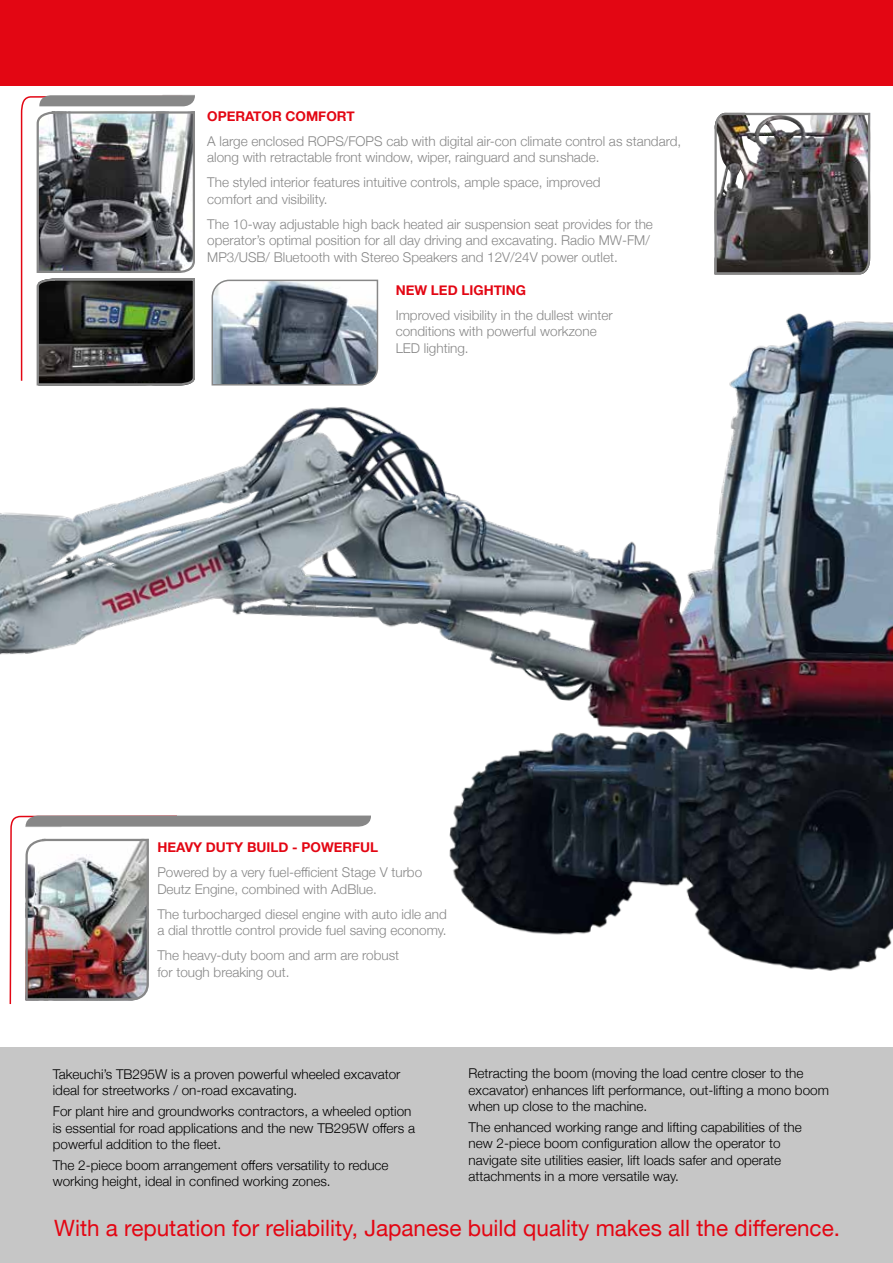
<style>
.page{position:relative;width:893px;height:1263px;background:#fff}
.page>*{position:absolute;margin:0;border:0;box-sizing:border-box;transform-origin:0 0}
.t1{font:22.5px "Helvetica Neue";color:#e30613}
.t2{font:300 13.5px/16.5px "Helvetica Neue";color:#878787}
.t3{font:300 13.5px/16.5px "Helvetica Neue";color:#000}
.t4{font:700 13.5px "Helvetica Neue";color:#e30613}
</style>
<div class="page">
<img style="left:0;top:313px;width:893px;height:735px">
<div style="left:0;top:1048px;width:893px;height:215px;background:#c6c6c6"></div>
<div style="left:0;top:0;width:893px;height:85px;background:#e30613"></div>
<svg style="left:20px;top:96px;width:15px;height:286px"></svg>
<svg style="left:211px;top:279px;width:168px;height:107px;background:#7e8691"></svg>
<img style="left:9px;top:815px;width:362px;height:190px">
<svg style="left:35px;top:95px;width:161px;height:292px;background:#68696b"></svg>
<svg style="left:714px;top:112px;width:157px;height:163px;background:#5e5b5b"></svg>
<p class="t4" style="left:207px;top:105px;width:149px">OPERATOR COMFORT</p>
<p class="t2" style="left:207px;top:132px;width:475px">A large enclosed ROPS/FOPS cab with digital air-con climate control as standard, along with retractable front window, wiper, rainguard and sunshade.</p>
<p class="t2" style="left:207px;top:173px;width:395px">The styled interior features intuitive controls, ample space, improved comfort and visibility.</p>
<p class="t2" style="left:207px;top:215px;width:447px">The 10-way adjustable high back heated air suspension seat provides for the operator’s optimal position for all day driving and excavating. Radio MW-FM/<br>MP3/USB/ Bluetooth with Stereo Speakers and 12V/24V power outlet.</p>
<p class="t4" style="left:396px;top:280px;width:132px">NEW LED LIGHTING</p>
<p class="t2" style="left:396px;top:306px;width:218px">Improved visibility in the dullest winter conditions with powerful workzone<br>LED lighting.</p>
<p class="t4" style="left:157px;top:836px;width:222px">HEAVY DUTY BUILD - POWERFUL</p>
<p class="t2" style="left:157px;top:863px;width:266px">Powered by a very fuel-efficient Stage V turbo<br>Deutz Engine, combined with AdBlue.</p>
<p class="t2" style="left:157px;top:905px;width:291px">The turbocharged diesel engine with auto idle and a dial throttle control provide fuel saving economy.</p>
<p class="t2" style="left:157px;top:946px;width:243px">The heavy-duty boom and arm are robust for tough breaking out.</p>
<p class="t3" style="left:469px;top:1064px;width:362px">Retracting the boom (moving the load centre closer to the excavator) enhances lift performance, out-lifting a mono boom when up close to the machine.</p>
<p class="t3" style="left:469px;top:1118px;width:335px">The enhanced working range and lifting capabilities of the new 2-piece boom configuration allow the operator to navigate site utilities easier, lift loads safer and operate attachments in a more versatile way.</p>
<h1 class="t1" style="left:54px;top:1211px;width:787px">With a reputation for reliability, Japanese build quality makes all the difference.</h1>
<p class="t3" style="left:53px;top:1065px;width:349px">Takeuchi’s TB295W is a proven powerful wheeled excavator ideal for streetworks / on-road excavating.</p>
<p class="t3" style="left:53px;top:1102px;width:364px">For plant hire and groundworks contractors, a wheeled option is essential for road applications and the new TB295W offers a powerful addition to the fleet.</p>
<p class="t3" style="left:53px;top:1156px;width:337px">The 2-piece boom arrangement offers versatility to reduce working height, ideal in confined working zones.</p>
</div>
